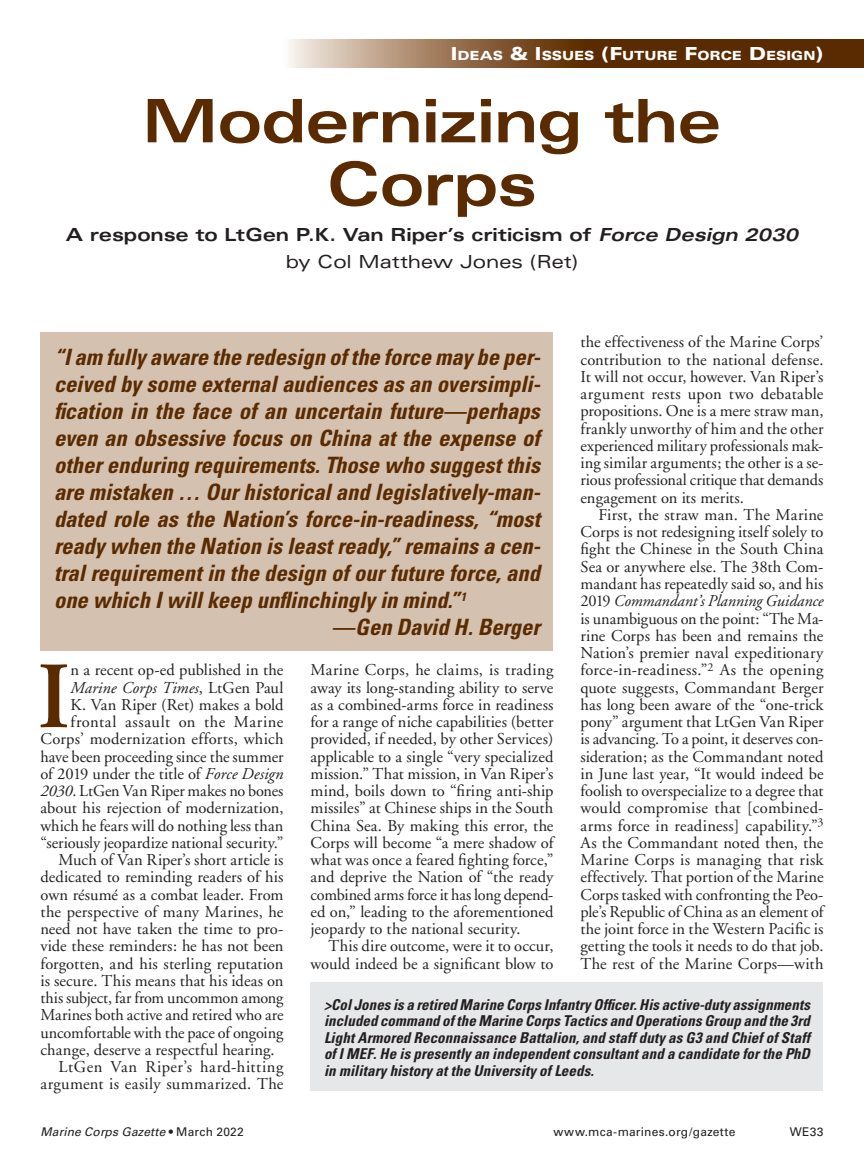
<style>
.page{position:relative;width:864px;height:1175px;background:#fff}
.page>*{position:absolute;margin:0;border:0;box-sizing:border-box;transform-origin:0 0}
.t1{font:600 94.5px "Adobe Garamond";color:#5a2a00}
.t2{font:700 expanded 60px/63px "Univers";letter-spacing:-.015em;color:#5a2a00;text-align:center}
.t3{font:italic 700 condensed 22.5px "Univers";color:#5a2a00}
.t4{font:700 expanded 18px/27px "Univers";letter-spacing:-.005em;color:#231f20;text-align:center}
.t5{font:16.5px/17.2px "Adobe Garamond";letter-spacing:.005em;color:#231f20;text-align:justify}
.t6{font:16.5px "Adobe Garamond";letter-spacing:.035em;color:#231f20}
.t7{font:italic 16.5px "Adobe Garamond";letter-spacing:.005em;color:#231f20}
.t8{font:italic 700 condensed 15px/16.5px "Univers";letter-spacing:.01em;color:#231f20;text-align:justify}
.t9{font:900 expanded 12.6px "Univers";letter-spacing:-.005em;color:#fff}
.t10{font:12px "Univers";letter-spacing:.02em;color:#231f20}
.t11{font:italic 12px "Univers";letter-spacing:.015em;color:#231f20}
.s1{font-size:18px}
.s2{font-style:italic}
.s3{font-weight:400}
.s4{font-style:normal}
</style>
<div class="page">
<svg style="left:288px;top:40px;width:576px;height:28px;background:#805835"></svg>
<div style="left:310px;top:982px;width:514px;height:108px;background:#e6e7e8"></div>
<div style="left:40px;top:332px;width:514px;height:318px;background:#d5c1b0"></div>
<p class="t9" style="left:451px;top:48px;width:374px"><span class="s1">I</span>DEAS <span class="s1">&amp; I</span>SSUES <span class="s1">(F</span>UTURE <span class="s1">F</span>ORCE <span class="s1">D</span> ESIGN<span class="s1">)</span></p>
<h2 class="t2" style="left:142px;top:89px;width:581px">Modernizing the<br>Corps</h2>
<p class="t4" style="left:66px;top:221px;width:734px">A response to LtGen P.K. Van Riper’s criticism of <span class="s2">Force Design 2030 </span><span class="s3">by Col Matthew Jones (Ret)</span></p>
<p class="t5" style="left:580px;top:334px;width:245px">the effectiveness of the Marine Corps’ contribution to the national defense.<br>It will not occur, however. Van Riper’s argument rests upon two debatable propositions. One is a mere straw man, frankly unworthy of him and the other experienced military professionals mak&shy;ing similar arguments; the other is a se&shy;rious professional critique that demands engagement on its merits.</p>
<p class="t5" style="left:580px;top:506px;width:245px;text-indent:18px">First, the straw man. The Marine Corps is not redesigning itself solely to fight the Chinese in the South China Sea or anywhere else. The 38th Com&shy;mandant has repeatedly said so, and his 2019 <span class="s2">Commandant’s Planning Guidance </span>is unambiguous on the point: “The Ma&shy;rine Corps has been and remains the Nation’s premier naval expeditionary force-in-readiness.”<sup>2</sup> As the opening quote suggests, Commandant Berger has long been aware of the “one-trick pony” argument that LtGen Van Riper is advancing. To a point, it deserves con&shy;sideration; as the Commandant noted in June last year, “It would indeed be foolish to overspecialize to a degree that would compromise that [combined&shy;arms force in readiness] capability.”<sup>3<br></sup>As the Commandant noted then, the Marine Corps is managing that risk effectively. That portion of the Marine Corps tasked with confronting the Peo&shy;ple’s Republic of China as an element of the joint force in the Western Pacific is getting the tools it needs to do that job.<br>The rest of the Marine Corps—with</p>
<h3 class="t3" style="left:54px;top:343px;width:488px">“I am fully aware the redesign of the force may be per-</h3>
<h3 class="t3" style="left:54px;top:370px;width:488px">ceived by some external audiences as an oversimpli-</h3>
<h3 class="t3" style="left:54px;top:397px;width:487px">fication in the face of an uncertain future—perhaps</h3>
<h3 class="t3" style="left:54px;top:424px;width:487px">even an obsessive focus on China at the expense of</h3>
<h3 class="t3" style="left:54px;top:451px;width:488px">other enduring requirements. Those who suggest this</h3>
<h3 class="t3" style="left:54px;top:478px;width:488px">are mistaken … Our historical and legislatively-man-</h3>
<h3 class="t3" style="left:54px;top:505px;width:488px">dated role as the Nation’s force-in-readiness, “most</h3>
<h3 class="t3" style="left:54px;top:532px;width:488px">ready when the Nation is least ready,” remains a cen-</h3>
<h3 class="t3" style="left:54px;top:559px;width:487px">tral requirement in the design of our future force, and</h3>
<h3 class="t3" style="left:54px;top:586px;width:414px">one which I will keep unflinchingly in mind.”<sup>1</sup></h3>
<h3 class="t3" style="left:332px;top:613px;width:210px">—Gen David H. Berger</h3>
<p class="t5" style="left:310px;top:662px;width:245px">Marine Corps, he claims, is trading away its long-standing ability to serve as a combined-arms force in readiness for a range of niche capabilities (better provided, if needed, by other Services) applicable to a single “very specialized mission.” That mission, in Van Riper’s mind, boils down to “firing anti-ship missiles” at Chinese ships in the South China Sea. By making this error, the Corps will become “a mere shadow of what was once a feared fighting force,” and deprive the Nation of “the ready combined arms force it has long depend&shy;ed on,” leading to the aforementioned jeopardy to the national security.</p>
<p class="t5" style="left:310px;top:938px;width:244px;text-align:right">This dire outcome, were it to occur, would indeed be a significant blow to</p>
<h1 class="t1" style="left:37px;top:645px;width:35px">I</h1>
<p class="t5" style="left:71px;top:662px;width:214px">n a recent op-ed published in the</p>
<p class="t7" style="left:71px;top:678px;width:214px">Marine Corps Times<span class="s4">, LtGen Paul</span></p>
<p class="t5" style="left:71px;top:696px;width:214px">K. Van Riper (Ret) makes a bold</p>
<p class="t6" style="left:71px;top:713px;width:214px">frontal assault on the Marine</p>
<p class="t5" style="left:41px;top:731px;width:245px">Corps’ modernization efforts, which</p>
<p class="t5" style="left:40px;top:748px;width:245px">have been proceeding since the summer</p>
<p class="t5" style="left:40px;top:765px;width:244px">of 2019 under the title of <span class="s2">Force Design</span></p>
<p class="t5" style="left:40px;top:782px;width:245px"><span class="s2">2030</span>. LtGen Van Riper makes no bones</p>
<p class="t5" style="left:40px;top:800px;width:244px">about his rejection of modernization,</p>
<p class="t5" style="left:40px;top:817px;width:245px">which he fears will do nothing less than</p>
<p class="t5" style="left:40px;top:834px;width:245px">“seriously jeopardize national security.”</p>
<p class="t5" style="left:59px;top:851px;width:226px">Much of Van Riper’s short article is</p>
<p class="t5" style="left:40px;top:869px;width:245px">dedicated to reminding readers of his</p>
<p class="t5" style="left:40px;top:886px;width:244px">own résumé as a combat leader. From</p>
<p class="t5" style="left:40px;top:903px;width:245px">the perspective of many Marines, he</p>
<p class="t5" style="left:40px;top:920px;width:244px">need not have taken the time to pro-</p>
<p class="t5" style="left:40px;top:938px;width:245px">vide these reminders: he has not been</p>
<p class="t5" style="left:40px;top:955px;width:244px">forgotten, and his sterling reputation</p>
<p class="t5" style="left:40px;top:972px;width:244px">is secure. This means that his ideas on</p>
<p class="t5" style="left:40px;top:989px;width:244px">this subject, far from uncommon among</p>
<p class="t5" style="left:40px;top:1007px;width:245px">Marines both active and retired who are</p>
<p class="t5" style="left:40px;top:1024px;width:244px">uncomfortable with the pace of ongoing</p>
<p class="t5" style="left:40px;top:1041px;width:236px">change, deserve a respectful hearing.</p>
<p class="t6" style="left:59px;top:1058px;width:226px">LtGen Van Riper’s hard-hitting</p>
<p class="t5" style="left:40px;top:1076px;width:245px">argument is easily summarized. The</p>
<p class="t8" style="left:324px;top:996px;width:488px">&gt;Col Jones is a retired Marine Corps Infantry Officer. His active-duty assignments included command of the Marine Corps Tactics and Operations Group and the 3rd Light Armored Reconnaissance Battalion, and staff duty as G3 and Chief of Staff of I MEF. He is presently an independent consultant and a candidate for the PhD in military history at the University of Leeds.</p>
<p class="t11" style="left:40px;top:1124px;width:205px">Marine Corps Gazette <span class="s4">• March 2022</span></p>
<p class="t10" style="left:554px;top:1124px;width:183px">www.mca-marines.org/gazette</p>
<p class="t10" style="left:790px;top:1124px;width:35px">WE33</p>
</div>
